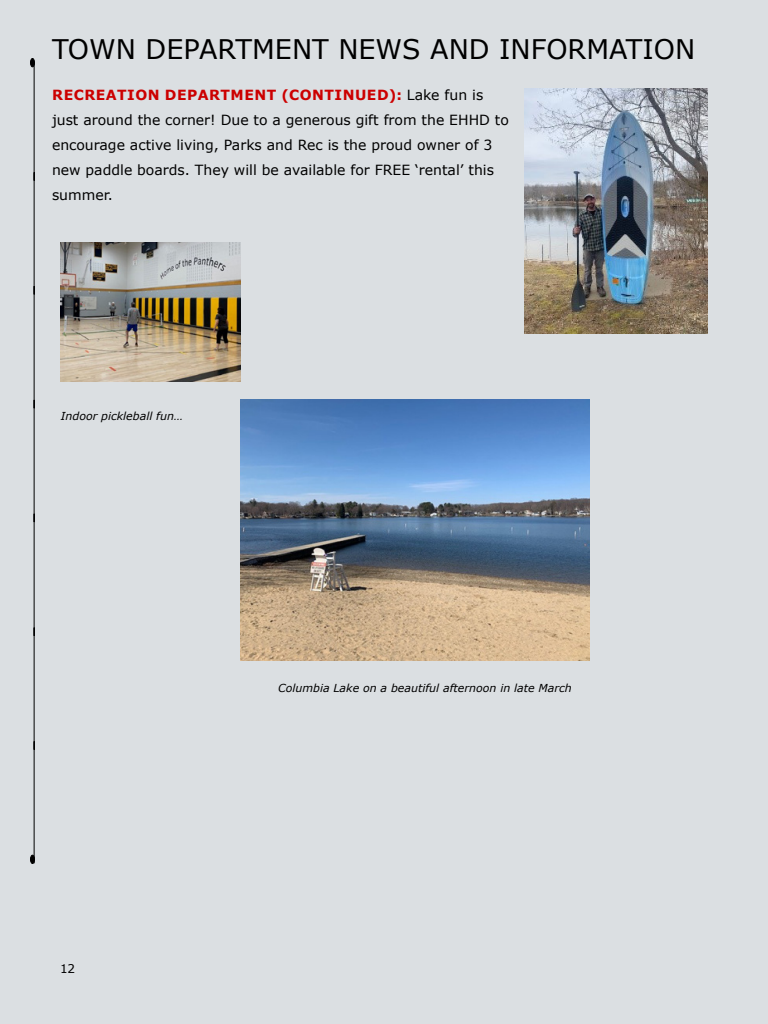
<style>
.page{position:relative;width:768px;height:1024px;background:#dbdfe2}
.page>*{position:absolute;margin:0;border:0;box-sizing:border-box;transform-origin:0 0}
.Body_Text{font:27px "Verdana";color:#000}
.Body_Text-2{font:14px/25px "Verdana";color:#000}
.t1{font:12px "Verdana";color:#000}
.Body_Text-3{font:italic 11px "Verdana";color:#000}
.s1{font-weight:700;color:#c00}
</style>
<div class="page">
<hr style="left:34px;top:63px;width:1px;height:800px;background:#000">
<svg style="left:33px;top:399px;width:2px;height:10px"></svg>
<svg style="left:33px;top:513px;width:2px;height:10px"></svg>
<div style="left:30px;top:855px;width:5px;height:9px;border:1px solid #000;border-radius:50%"></div>
<div style="left:30px;top:58px;width:5px;height:9px;border:1px solid #000;border-radius:50%"></div>
<img style="left:60px;top:242px;width:181px;height:139px">
<img style="left:241px;top:399px;width:349px;height:262px">
<img style="left:524px;top:88px;width:184px;height:246px">
<p class="Body_Text" style="left:52px;top:30px;width:645px">TOWN DEPARTMENT NEWS AND INFORMATION</p>
<p class="Body_Text-2" style="left:52px;top:82px;width:458px"><span class="s1">RECREATION DEPARTMENT (CONTINUED):</span> Lake fun is just around the corner! Due to a generous gift from the EHHD to encourage active living, Parks and Rec is the proud owner of 3 new paddle boards. They will be available for FREE ‘rental’ this summer.</p>
<p class="Body_Text-3" style="left:61px;top:408px;width:124px">Indoor pickleball fun…</p>
<p class="Body_Text-3" style="left:278px;top:680px;width:295px">Columbia Lake on a beautiful afternoon in late March</p>
<p class="t1" style="left:60px;top:961px;width:17px">12</p>
</div>
